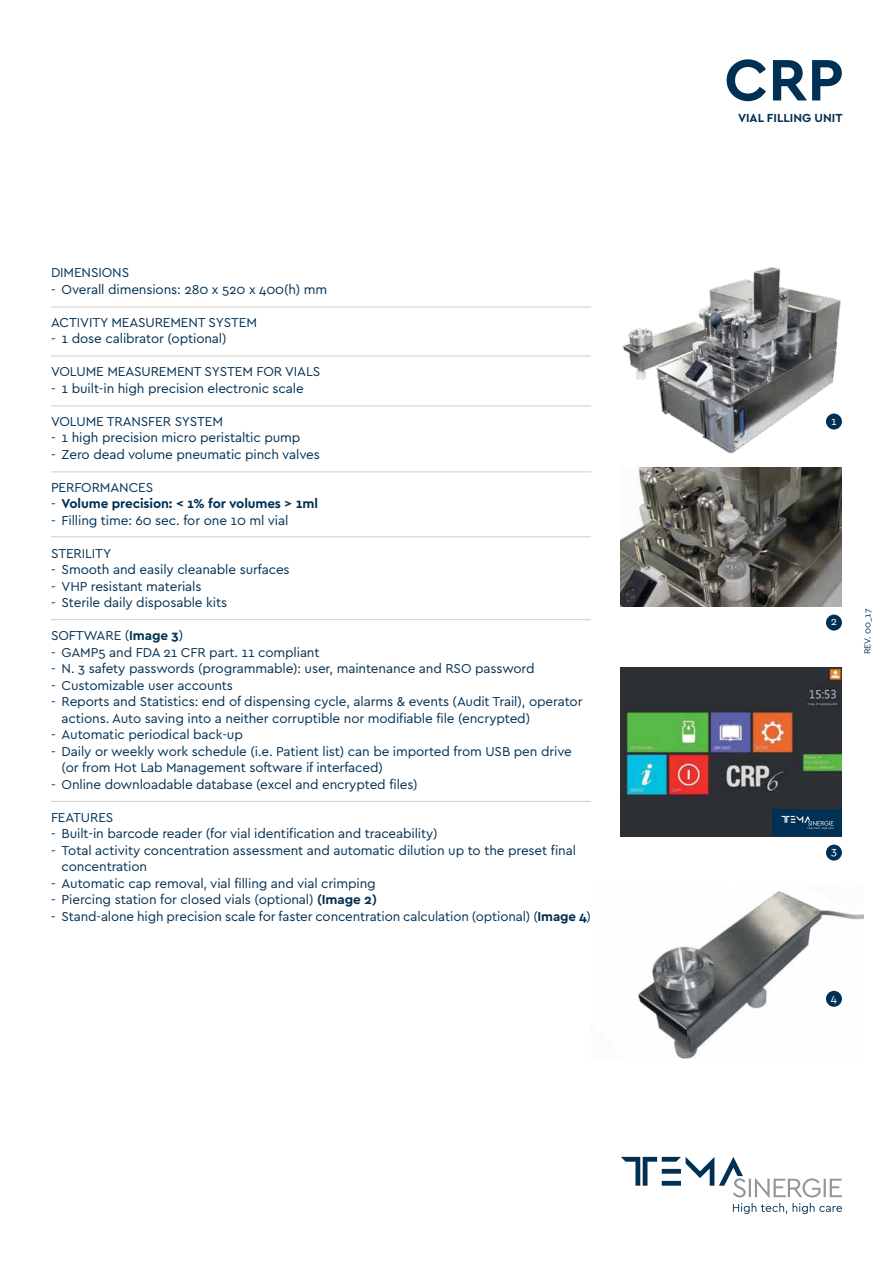
<style>
.page{position:relative;width:893px;height:1263px;background:#fff}
.page>*{position:absolute;margin:0;border:0;box-sizing:border-box;transform-origin:0 0}
.t1{font:700 61.2px "Cera Basic";color:#003054}
.t2{font:13.5px/16.5px "Cera Basic";letter-spacing:-.01em;color:#003054}
.t3{font:700 13.5px "Cera Basic";letter-spacing:-.01em;color:#003054}
.t4{font:700 12.3px "Cera Basic";color:#003054}
.t5{font:11.4px "Cera Basic";color:#fff}
.t6{font:9px "Cera Basic";color:#003054}
.s1{font-weight:400}
.s2{font-weight:700}
</style>
<div class="page">
<img style="left:638px;top:891px;width:225px;height:168px">
<div style="left:826px;top:991px;width:16px;height:16px;background:#003054;border-radius:50%"></div>
<div style="left:826px;top:845px;width:16px;height:15px;background:#003054;border-radius:50%"></div>
<hr style="left:51px;top:471px;width:540px;height:1px;background:#d1d3d4">
<hr style="left:51px;top:405px;width:540px;height:1px;background:#d1d3d4">
<hr style="left:51px;top:355px;width:540px;height:2px;background:#d1d3d4">
<hr style="left:51px;top:306px;width:540px;height:2px;background:#d1d3d4">
<hr style="left:51px;top:536px;width:540px;height:1px;background:#d1d3d4">
<hr style="left:51px;top:619px;width:540px;height:1px;background:#d1d3d4">
<hr style="left:51px;top:801px;width:540px;height:1px;background:#d1d3d4">
<div style="left:826px;top:615px;width:16px;height:15px;background:#003054;border-radius:50%"></div>
<img style="left:621px;top:668px;width:221px;height:168px">
<img style="left:621px;top:468px;width:221px;height:138px">
<img style="left:622px;top:267px;width:220px;height:187px">
<div style="left:826px;top:414px;width:16px;height:15px;background:#003054;border-radius:50%"></div>
<svg style="left:733px;top:1203px;width:109px;height:11px"></svg>
<svg style="left:621px;top:1157px;width:221px;height:40px"></svg>
<div style="left:773px;top:809px;width:69px;height:27px;background:#003054"></div>
<svg style="left:781px;top:816px;width:53px;height:13px"></svg>
<p class="t2" style="left:51px;top:264px;width:80px">Dim ensions</p>
<p class="t2" style="left:51px;top:281px;width:278px">- Overall dimensions: 280 x 520 x 400(h) mm</p>
<p class="t2" style="left:51px;top:314px;width:205px">Activity Measurem ent System</p>
<p class="t2" style="left:51px;top:330px;width:177px">- 1 dose calibrator (optional)</p>
<p class="t2" style="left:51px;top:363px;width:215px">Volum e Measurem ent System for</p>
<p class="t2" style="left:285px;top:363px;width:37px">Vials</p>
<p class="t2" style="left:51px;top:380px;width:254px">- 1 built-in high precision electronic scale</p>
<p class="t2" style="left:51px;top:413px;width:171px">Volum e Transfer System</p>
<p class="t2" style="left:51px;top:429px;width:251px">- 1 high precision micro peristaltic pump</p>
<p class="t2" style="left:51px;top:446px;width:270px">- Zero dead volume pneumatic pinch valves</p>
<p class="t2" style="left:51px;top:479px;width:25px">Performa</p>
<p class="t2" style="left:119px;top:479px;width:35px">nces</p>
<p class="t3" style="left:51px;top:496px;width:269px"><span class="s1">-</span> Volume precision: &lt; 1% for volumes &gt; 1ml</p>
<p class="t2" style="left:51px;top:512px;width:239px">- Filling time: 60 sec. for one 10 ml vial</p>
<p class="t2" style="left:51px;top:545px;width:62px">Sterility</p>
<p class="t2" style="left:51px;top:561px;width:240px">- Smooth and easily cleanable surfaces</p>
<p class="t2" style="left:51px;top:578px;width:152px">- VHP resistant materials</p>
<p class="t2" style="left:51px;top:594px;width:178px">- Sterile daily disposable kits</p>
<p class="t2" style="left:51px;top:627px;width:134px">Software (<span class="s2">Image 3</span>)</p>
<p class="t2" style="left:51px;top:644px;width:270px">- GAMP5 and FDA 21 CFR part. 11 compliant</p>
<p class="t2" style="left:51px;top:660px;width:485px">- N . 3 safety passwords (programmable): user, maintenance and RSO password</p>
<p class="t2" style="left:51px;top:677px;width:184px">- Customizable user accounts</p>
<p class="t2" style="left:62px;top:693px;width:522px;text-indent:-11px">- Reports and Statistics: end of dispensing cycle, alarms &amp; events (Audit Trail), operator actions. Auto saving into a neither corruptible nor modifiable file (encrypted)</p>
<p class="t2" style="left:51px;top:726px;width:193px">- Automatic periodical back-up</p>
<p class="t2" style="left:62px;top:743px;width:512px;text-indent:-11px">- Daily or weekly work schedule (i.e. Patient list) can be imported from US B pen drive (or from Hot Lab Management software if interfaced)</p>
<p class="t2" style="left:51px;top:776px;width:368px">- Online downloadable database (excel and encrypted files)</p>
<p class="t2" style="left:51px;top:809px;width:64px">Features</p>
<p class="t2" style="left:51px;top:825px;width:388px">- Built-in barcode reader (for vial identification and traceability)</p>
<p class="t2" style="left:62px;top:842px;width:516px;text-indent:-11px">- Total activity concentration assessment and automatic dilution up to the preset final concentration</p>
<p class="t2" style="left:51px;top:875px;width:326px">- Automatic cap removal, vial filling and vial crimping</p>
<p class="t2" style="left:51px;top:891px;width:327px">- Piercing station for closed vials (optional) <span class="s2">(Image 2)</span></p>
<p class="t2" style="left:51px;top:908px;width:541px">- Stand-alone high precision scale for faster concentration calculation (optional) (<span class="s2">Image 4</span>)</p>
<h1 class="t1" style="left:724px;top:44px;width:121px">CRP</h1>
<p class="t4" style="left:738px;top:111px;width:106px">Vial Filling Unit</p>
<p class="t5" style="left:831px;top:414px;width:7px">1</p>
<p class="t5" style="left:831px;top:615px;width:8px">2</p>
<p class="t6" style="left:862px;top:654px;width:47px;rotate:-90deg">REV. 00_17</p>
<p class="t5" style="left:831px;top:845px;width:7px">3</p>
<p class="t5" style="left:831px;top:991px;width:8px">4</p>
</div>
